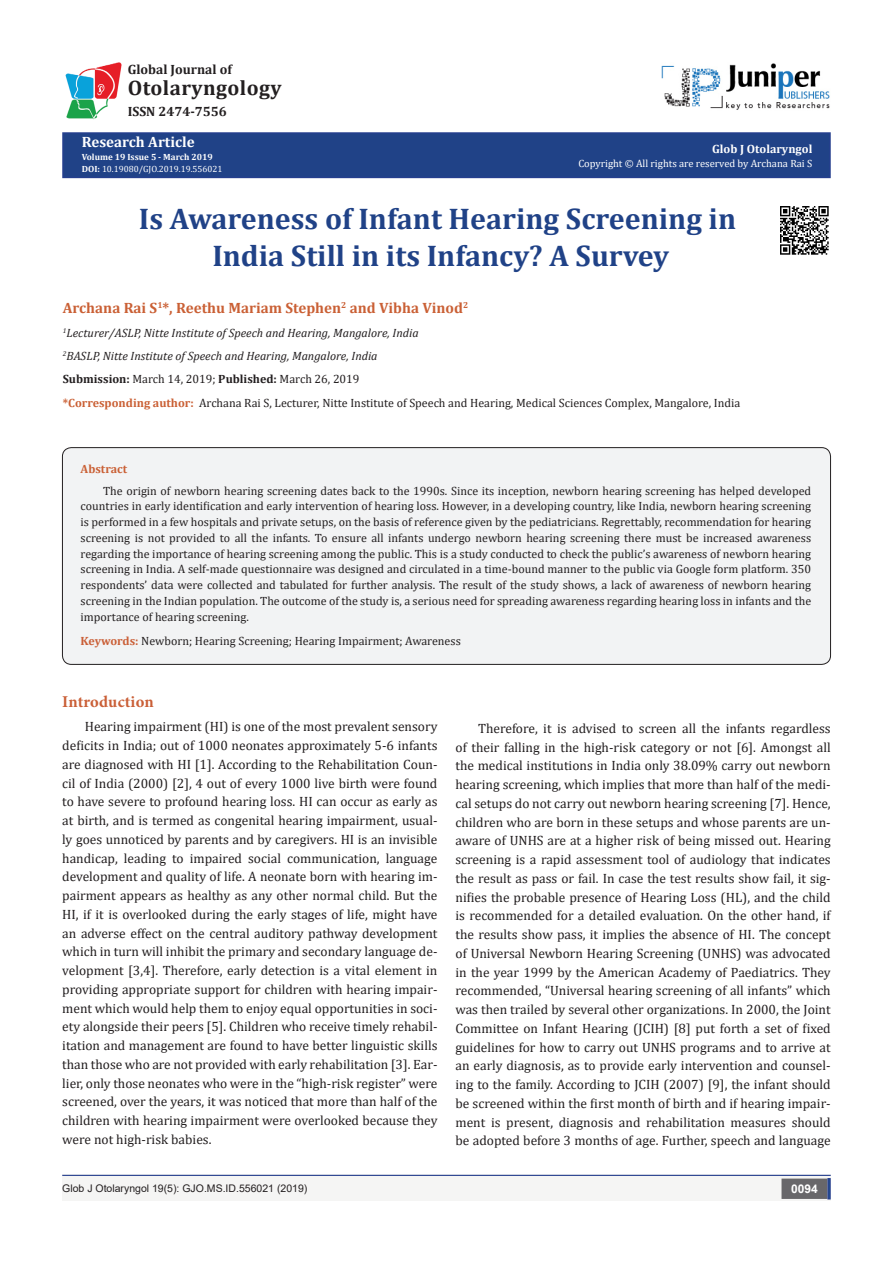
<style>
.page{position:relative;width:893px;height:1263px;background:#fff}
.page>*{position:absolute;margin:0;border:0;box-sizing:border-box;transform-origin:0 0}
.t1{font:700 30px/37.5px "Cambria";color:#204287;text-align:center}
.t2{font:700 21px "Cambria";letter-spacing:.02em;color:#231f20}
.No_Spacing{font:700 16.5px "Minion Pro";letter-spacing:.005em;color:#ca5f37}
.t3{font:700 15px "Cambria";color:#ca6035}
.t4{font:700 15px "Cambria";color:#fff}
.t5{font:13.5px/18.8px "Cambria";color:#231f20;text-align:justify}
.t6{font:700 13.5px "Cambria";color:#231f20}
.t7{font:12px/15.8px "Cambria";color:#231f20;text-align:justify}
.t8{font:italic 12px "Cambria";color:#231f20}
.t9{font:700 12px "Cambria";color:#fff}
.t10{font:700 12px "Cambria";color:#ca6035}
.t11{font:700 12px "Arial";color:#fff}
.t12{font:10.5px "Arial";color:#231f20}
.t13{font:10.5px "Cambria";color:#fff}
.t14{font:9px "Cambria";color:#fff}
.t15{font:700 9px "Cambria";color:#fff}
.s1{font-weight:700}
.s2{font-weight:700;color:#ca6035}
.s3{font-weight:700;color:#ca5f37}
</style>
<div class="page">
<div style="left:63px;top:133px;width:767px;height:44px;background:#204287"></div>
<div style="left:62px;top:132px;width:769px;height:46px;border:2px solid #253f8e"></div>
<div style="left:62px;top:1175px;width:494px;height:26px;background:#f5f5f4"></div>
<div style="left:510px;top:1175px;width:321px;height:26px;background:#f5f5f4"></div>
<div style="left:782px;top:1179px;width:45px;height:19px;background:#68676a"></div>
<div style="left:781px;top:1178px;width:46px;height:21px;border:2px solid #68676a"></div>
<svg style="left:827px;top:1178px;width:4px;height:21px"></svg>
<img style="left:662px;top:63px;width:168px;height:47px">
<img style="left:65px;top:62px;width:57px;height:58px">
<hr style="left:62px;top:1175px;width:769px;height:1px;background:#253f8e">
<div style="left:62px;top:448px;width:768px;height:216px;background:#f2f3f4;border-radius:9px"></div>
<div style="left:62px;top:447px;width:769px;height:218px;border:1px solid #231f20;border-radius:9px"></div>
<img style="left:780px;top:206px;width:49px;height:49px">
<p class="t6" style="left:128px;top:60px;width:105px">Global Journal of</p>
<p class="t2" style="left:128px;top:73px;width:155px">Otolaryngology</p>
<p class="t6" style="left:128px;top:102px;width:101px">ISSN 2474-7556</p>
<p class="t4" style="left:82px;top:132px;width:114px">Research Article</p>
<p class="t15" style="left:82px;top:150px;width:132px">Volume 19 Issue 5 - March 2019</p>
<p class="t14" style="left:82px;top:163px;width:142px"><span class="s1">DOI:</span> 10.19080/GJO.2019.19.556021</p>
<p class="t9" style="left:712px;top:140px;width:102px">Glob J Otolaryngol</p>
<p class="t13" style="left:578px;top:157px;width:235px">Copyright © All rights are reserved by Archana Rai S</p>
<p class="t1" style="left:139px;top:199px;width:599px">Is Awareness of Infant Hearing Screening in<br>India Still in its Infancy? A Survey</p>
<p class="t3" style="left:63px;top:297px;width:407px">Archana Rai S<sup>1</sup>*, Reethu Mariam Stephen<sup>2</sup> and Vibha Vinod<sup>2</sup></p>
<p class="t8" style="left:63px;top:324px;width:357px"><sup>1</sup>Lecturer/ASLP, Nitte Institute of Speech and Hearing, Mangalore, India</p>
<p class="t8" style="left:63px;top:347px;width:316px"><sup>2</sup>BASLP, Nitte Institute of Speech and Hearing, Mangalore, India</p>
<p class="t7" style="left:63px;top:371px;width:298px"><span class="s1">Submission:</span> March 14, 2019; <span class="s1">Published:</span> March 26, 2019</p>
<p class="t7" style="left:63px;top:395px;width:679px"><span class="s2">*Corresponding author:</span> Archana Rai S, Lecturer, Nitte Institute of Speech and Hearing, Medical Sciences Complex, Mangalore, India</p>
<p class="t10" style="left:81px;top:460px;width:48px">Abstract</p>
<p class="t7" style="left:81px;top:483px;width:732px;text-indent:22px">The origin of newborn hearing screening dates back to the 1990s. Since its inception, newborn hearing screening has helped developed countries in early identification and early intervention of hearing loss. However, in a developing country, like India, newborn hearing screening is performed in a few hospitals and private setups, on the basis of reference given by the pediatricians. Regrettably, recommendation for hearing screening is not provided to all the infants. To ensure all infants undergo newborn hearing screening there must be increased awareness regarding the importance of hearing screening among the public. This is a study conducted to check the public’s awareness of newborn hearing screening in India. A self-made questionnaire was designed and circulated in a time-bound manner to the public via Google form platform. 350 respondents’ data were collected and tabulated for further analysis. The result of the study shows, a lack of awareness of newborn hearing screening in the Indian population. The outcome of the study is, a serious need for spreading awareness regarding hearing loss in infants and the importance of hearing screening.</p>
<p class="t7" style="left:81px;top:633px;width:382px"><span class="s3">Keywords:</span> Newborn; Hearing Screening; Hearing Impairment; Awareness</p>
<p class="No_Spacing" style="left:62px;top:690px;width:93px">Introduction</p>
<p class="t5" style="left:62px;top:717px;width:377px;text-indent:22px">Hearing impairment (HI) is one of the most prevalent sensory deficits in India; out of 1000 neonates approximately 5-6 infants are diagnosed with HI [1]. According to the Rehabilitation Coun&shy;cil of India (2000) [2], 4 out of every 1000 live birth were found to have severe to profound hearing loss. HI can occur as early as at birth, and is termed as congenital hearing impairment, usual&shy;ly goes unnoticed by parents and by caregivers. HI is an invisible handicap, leading to impaired social communication, language development and quality of life. A neonate born with hearing im&shy;pairment appears as healthy as any other normal child. But the HI, if it is overlooked during the early stages of life, might have an adverse effect on the central auditory pathway development which in turn will inhibit the primary and secondary language de&shy;velopment [3,4]. Therefore, early detection is a vital element in providing appropriate support for children with hearing impair&shy;ment which would help them to enjoy equal opportunities in soci&shy;ety alongside their peers [5]. Children who receive timely rehabil&shy;itation and management are found to have better linguistic skills than those who are not provided with early rehabilitation [3]. Ear&shy;lier, only those neonates who were in the “high-risk register” were screened, over the years, it was noticed that more than half of the children with hearing impairment were overlooked because they were not high-risk babies.</p>
<p class="t5" style="left:455px;top:719px;width:377px;text-indent:22px">Therefore, it is advised to screen all the infants regardless of their falling in the high-risk category or not [6]. Amongst all the medical institutions in India only 38.09% carry out newborn hearing screening, which implies that more than half of the medi&shy;cal setups do not carry out newborn hearing screening [7]. Hence, children who are born in these setups and whose parents are un&shy;aware of UNHS are at a higher risk of being missed out. Hearing screening is a rapid assessment tool of audiology that indicates the result as pass or fail. In case the test results show fail, it sig&shy;nifies the probable presence of Hearing Loss (HL), and the child is recommended for a detailed evaluation. On the other hand, if the results show pass, it implies the absence of HI. The concept of Universal Newborn Hearing Screening (UNHS) was advocated in the year 1999 by the American Academy of Paediatrics. They recommended, “Universal hearing screening of all infants” which was then trailed by several other organizations. In 2000, the Joint Committee on Infant Hearing (JCIH) [8] put forth a set of fixed guidelines for how to carry out UNHS programs and to arrive at an early diagnosis, as to provide early intervention and counsel&shy;ing to the family. According to JCIH (2007) [9], the infant should be screened within the first month of birth and if hearing impair&shy;ment is present, diagnosis and rehabilitation measures should be adopted before 3 months of age. Further, speech and language</p>
<p class="t12" style="left:62px;top:1180px;width:247px">Glob J Otolaryngol 19(5): GJO.MS.ID.556021 (2019)</p>
<p class="t11" style="left:791px;top:1180px;width:28px">0094</p>
</div>
